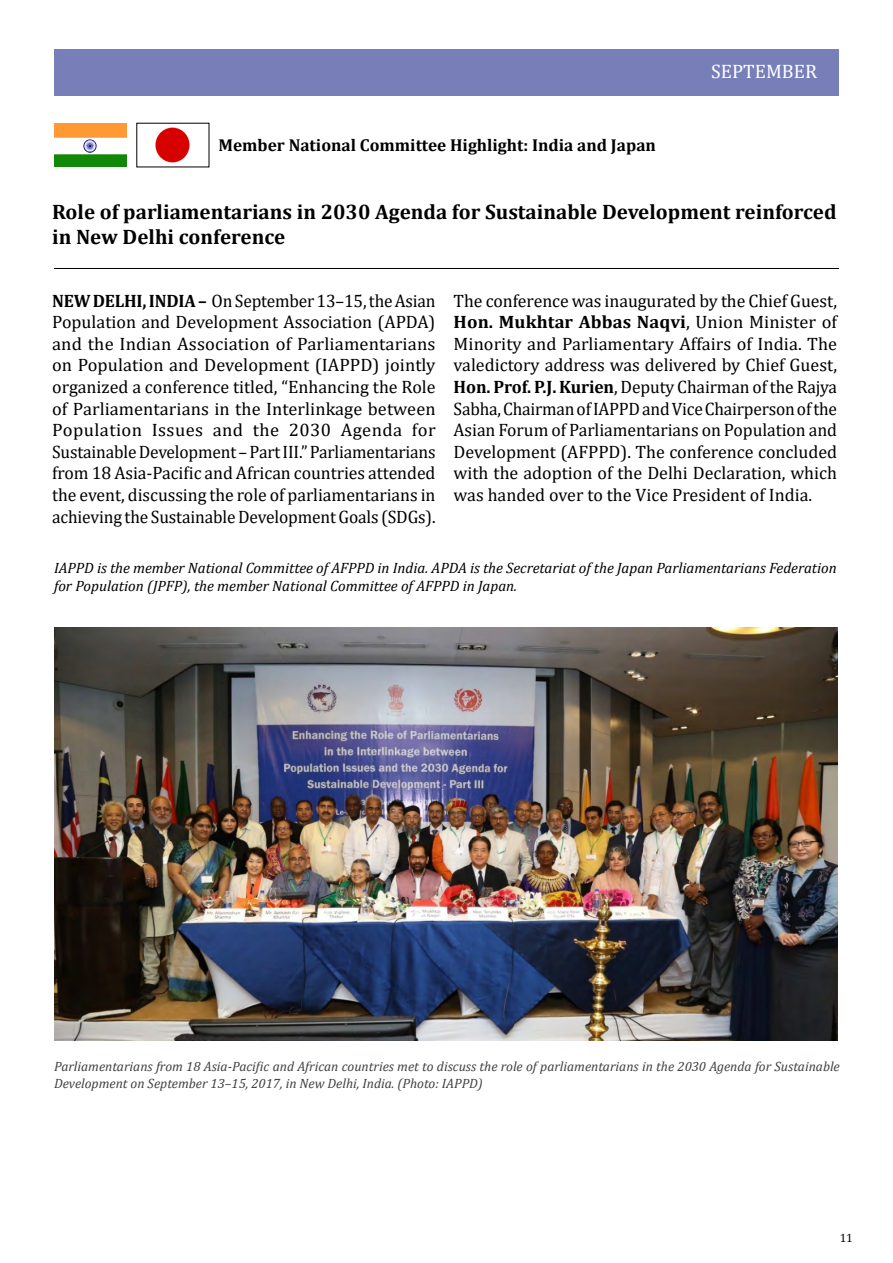
<style>
.page{position:relative;width:893px;height:1263px;background:#fff}
.page>*{position:absolute;margin:0;border:0;box-sizing:border-box;transform-origin:0 0}
.t1{font:700 21px/25.5px "Cambria";color:#000}
.t2{font:19.5px "Cambria";color:#fff}
.t3{font:18px/21.6px "Cambria";letter-spacing:-.01em;color:#000;text-align:justify}
.t4{font:700 17.25px "Cambria";color:#000}
.t5{font:italic 15px/18px "Cambria";color:#000}
.t6{font:italic 13.5px/16.5px "Cambria";color:#414042}
.t7{font:12px "Cambria";color:#000}
.s1{font-weight:700}
</style>
<div class="page">
<div style="left:54px;top:49px;width:785px;height:46px;background:#787fb8"></div>
<hr style="left:54px;top:268px;width:785px;height:1px;background:#000">
<img style="left:54px;top:123px;width:72px;height:44px">
<img style="left:155px;top:127px;width:35px;height:36px">
<img style="left:55px;top:628px;width:782px;height:412px">
<p class="t4" style="left:218px;top:133px;width:439px">Member National Committee Highlight: India and Japan</p>
<p class="t2" style="left:711px;top:60px;width:107px">SEPTEMBER</p>
<p class="t1" style="left:52px;top:198px;width:786px">Role of parliamentarians in 2030 Agenda for Sustainable Development reinforced in New Delhi conference</p>
<p class="t3" style="left:52px;top:290px;width:385px"><span class="s1">NEW DELHI, INDIA –</span> On September 13–15, the Asian Population and Development Association (APDA) and the Indian Association of Parliamentarians on Population and Development (IAPPD) jointly organized a conference titled, “Enhancing the Role of Parliamentarians in the Interlinkage between Population Issues and the 2030 Agenda for Sustainable Development – Part III.” Parliamentarians from 18 Asia-Pacific and African countries attended the event, discussing the role of parliamentarians in achieving the Sustainable Development Goals (SDGs).</p>
<p class="t3" style="left:454px;top:290px;width:385px">The conference was inaugurated by the Chief Guest, <span class="s1">Hon. Mukhtar Abbas Naqvi</span>, Union Minister of Minority and Parliamentary Affairs of India. The valedictory address was delivered by Chief Guest, <span class="s1">Hon. Prof. P.J. Kurien</span>, Deputy Chairman of the Rajya Sabha, Chairman of IAPPD and Vice Chairperson of the Asian Forum of Parliamentarians on Population and Development (AFPPD). The conference concluded with the adoption of the Delhi Declaration, which was handed over to the Vice President of India.</p>
<p class="t5" style="left:54px;top:559px;width:784px">IAPPD is the member National Committee of AFPPD in India. APDA is the Secretariat of the Japan Parliamentarians Federation for Population (JPFP), the member National Committee of AFPPD in Japan.</p>
<p class="t6" style="left:54px;top:1058px;width:787px">Parliamentarians from 18 Asia-Pacific and African countries met to discuss the role of parliamentarians in the 2030 Agenda for Sustainable<br>Development on September 13–15, 2017, in New Delhi, India. (Photo: IAPPD)</p>
<p class="t7" style="left:840px;top:1231px;width:15px">11</p>
</div>
